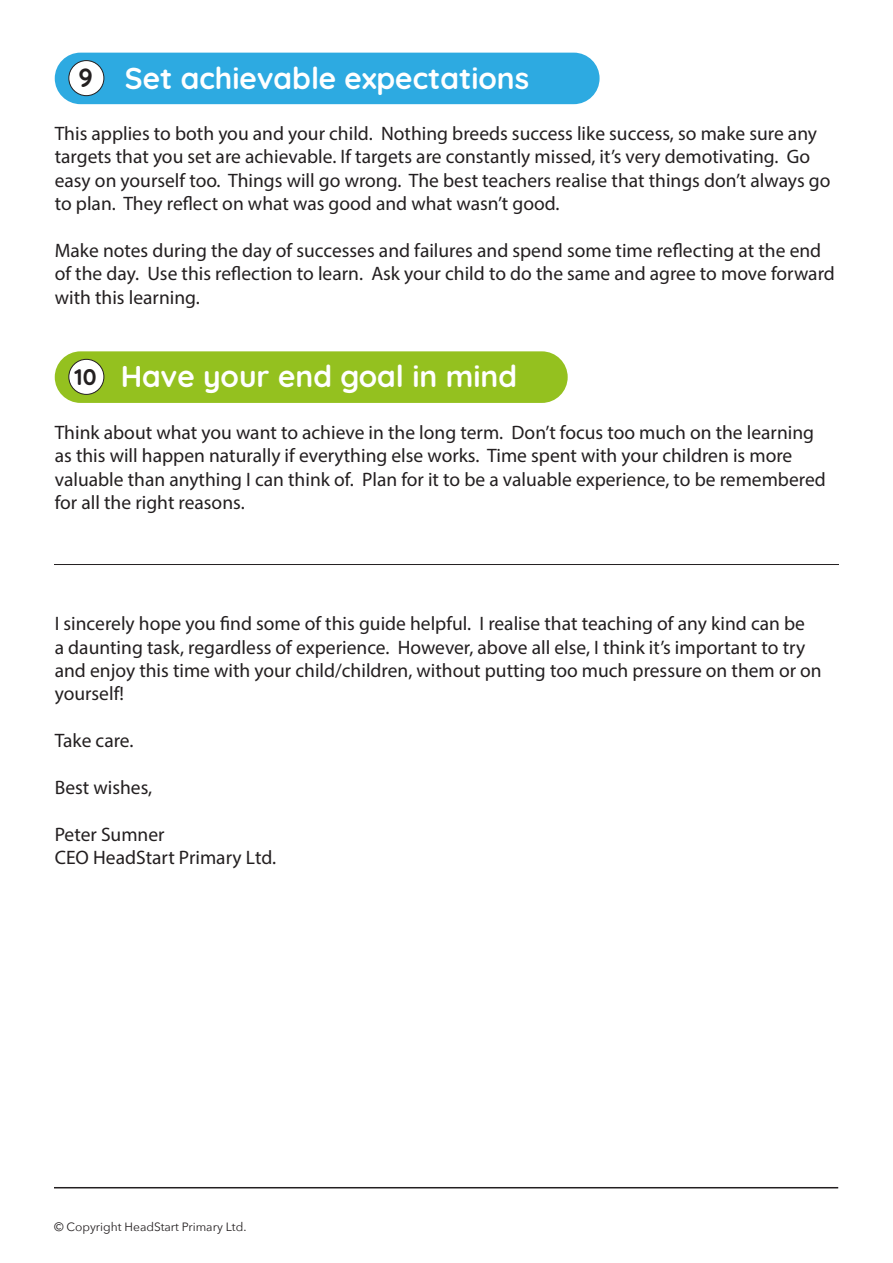
<style>
.page{position:relative;width:893px;height:1263px;background:#fff}
.page>*{position:absolute;margin:0;border:0;box-sizing:border-box;transform-origin:0 0}
.t1{font:700 30px "Quicksand";color:#fff}
.t2{font:700 26.1px "Quicksand";color:#231f20}
.t3{font:700 22.5px "Quicksand";color:#231f20}
.t4{font:19.5px/23.4px "Myriad Pro";color:#231f20}
.t5{font:12px "Avenir Next";color:#231f20}
</style>
<div class="page">
<div style="left:55px;top:53px;width:545px;height:51px;background:#2daae1;border-radius:26px"></div>
<div style="left:69px;top:61px;width:35px;height:35px;background:#fff;border-radius:50%"></div>
<div style="left:69px;top:60px;width:35px;height:36px;border:1px solid #231f20;border-radius:50%"></div>
<div style="left:55px;top:351px;width:513px;height:52px;background:#94c11f;border-radius:26px"></div>
<div style="left:69px;top:359px;width:35px;height:35px;background:#fff;border-radius:50%"></div>
<div style="left:69px;top:359px;width:35px;height:36px;border:1px solid #231f20;border-radius:50%"></div>
<hr style="left:54px;top:1187px;width:784px;height:1px;background:#231f20">
<hr style="left:54px;top:564px;width:785px;height:1px;background:#231f20">
<p class="t1" style="left:125px;top:53px;width:406px">Set achievable expectations</p>
<p class="t4" style="left:55px;top:122px;width:777px">This applies to both you and your child. Nothing breeds success like success, so make sure any targets that you set are achievable. If targets are constantly missed, it’s very demotivating. Go easy on yourself too. Things will go wrong. The best teachers realise that things don’t always go to plan. They reflect on what was good and what wasn’t good.</p>
<p class="t4" style="left:55px;top:239px;width:782px">Make notes during the day of successes and failures and spend some time reflecting at the end of the day. Use this reflection to learn. Ask your child to do the same and agree to move forward with this learning.</p>
<p class="t2" style="left:78px;top:56px;width:16px">9</p>
<p class="t1" style="left:121px;top:352px;width:398px">Have your end goal in mind</p>
<p class="t4" style="left:55px;top:420px;width:772px">Think about what you want to achieve in the long term. Don’t focus too much on the learning as this will happen naturally if everything else works. Time spent with your children is more valuable than anything I can think of. Plan for it to be a valuable experience, to be remembered for all the right reasons.</p>
<p class="t3" style="left:75px;top:358px;width:24px">10</p>
<p class="t4" style="left:55px;top:612px;width:768px">I sincerely hope you find some of this guide helpful. I realise that teaching of any kind can be<br>a daunting task, regardless of experience. However, above all else, I think it’s important to try and enjoy this time with your child/children, without putting too much pressure on them or on yourself!</p>
<p class="t4" style="left:55px;top:729px;width:80px">Take care.</p>
<p class="t4" style="left:55px;top:775px;width:99px">Best wishes,</p>
<p class="t4" style="left:55px;top:822px;width:111px">Peter Sumner</p>
<p class="t4" style="left:55px;top:846px;width:223px">CEO HeadStart Primary Ltd.</p>
<p class="t5" style="left:54px;top:1216px;width:194px">© Copyright HeadStart Primary Ltd.</p>
</div>
